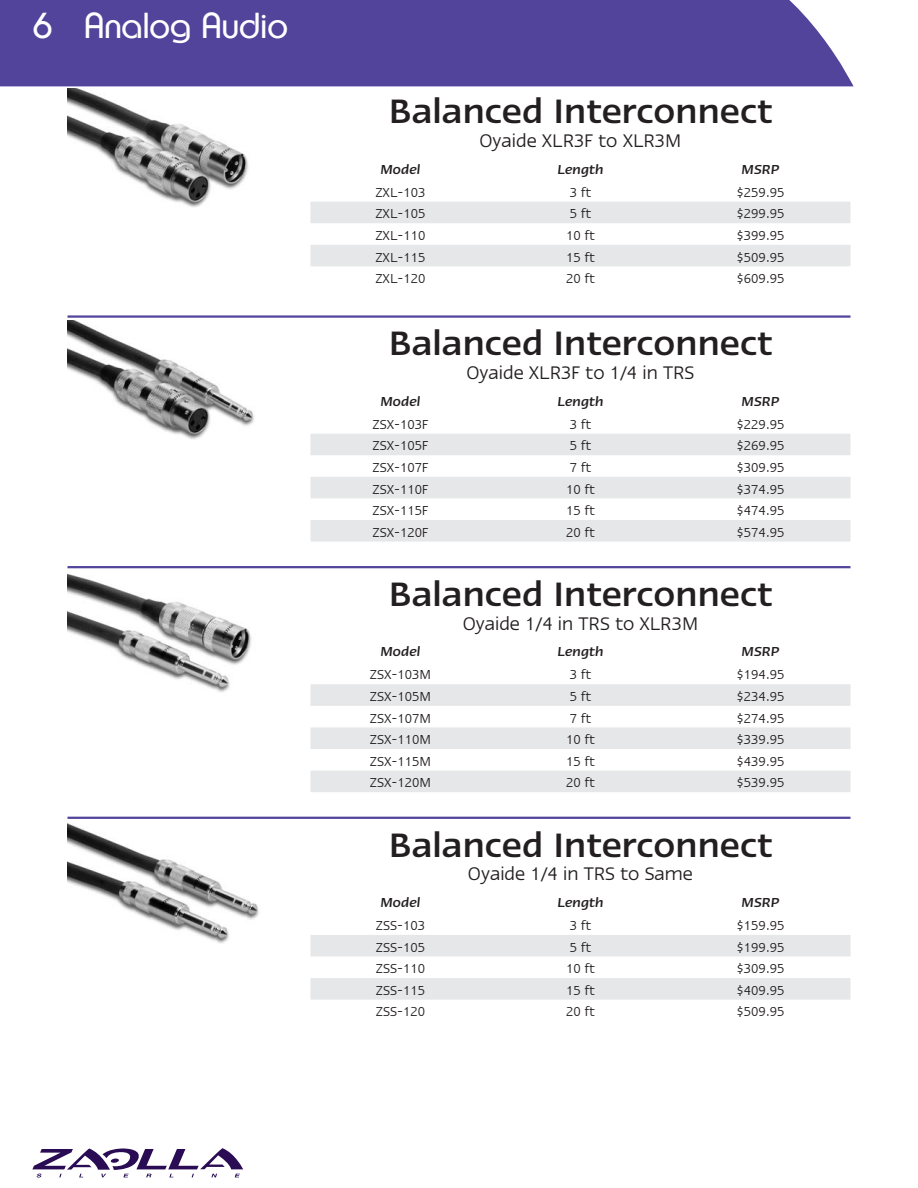
<style>
.page{position:relative;width:918px;height:1188px;background:#fff}
.page>*{position:absolute;margin:0;border:0;box-sizing:border-box;transform-origin:0 0}
.t1{font:500 39px "Linotype Ergo";color:#231f20}
.t2{font:33px "Belgium";color:#fff}
.t3{font:21px "Linotype Ergo";color:#231f20}
.t4{font:15px "Linotype Ergo";color:#231f20}
.t5{font:italic 500 15px "Linotype Ergo";color:#231f20}
</style>
<div class="page">
<svg style="left:32px;top:1148px;width:211px;height:30px"></svg>
<div style="left:0;top:0;width:854px;height:86px;background:#52439b"></div>
<svg style="left:310px;top:202px;width:540px;height:64px"></svg>
<hr style="left:68px;top:83px;width:782px;height:3px;background:#52439b">
<img style="left:68px;top:89px;width:180px;height:119px">
<svg style="left:310px;top:434px;width:540px;height:108px;fill:#e6e7e8"></svg>
<hr style="left:68px;top:315px;width:782px;height:3px;background:#52439b">
<img style="left:68px;top:321px;width:187px;height:119px">
<svg style="left:310px;top:684px;width:540px;height:108px;fill:#e6e7e8"></svg>
<hr style="left:68px;top:566px;width:782px;height:2px;background:#52439b">
<img style="left:68px;top:574px;width:184px;height:118px">
<svg style="left:310px;top:935px;width:540px;height:65px"></svg>
<hr style="left:68px;top:817px;width:782px;height:2px;background:#52439b">
<img style="left:68px;top:823px;width:191px;height:121px">
<h2 class="t2" style="left:32px;top:-1px;width:257px">6 Analog Audio</h2>
<h1 class="t1" style="left:389px;top:97px;width:385px">Balanced Interconnect</h1>
<h3 class="t3" style="left:479px;top:132px;width:204px">Oyaide XLR3F to XLR3M</h3>
<p class="t5" style="left:380px;top:164px;width:42px">Model</p>
<p class="t5" style="left:557px;top:164px;width:48px">Length</p>
<p class="t5" style="left:742px;top:164px;width:39px">MSRP</p>
<p class="t4" style="left:375px;top:186px;width:52px">ZXL-103</p>
<p class="t4" style="left:570px;top:186px;width:23px">3 ft</p>
<p class="t4" style="left:737px;top:186px;width:49px">$259.95</p>
<p class="t4" style="left:375px;top:208px;width:52px">ZXL-105</p>
<p class="t4" style="left:570px;top:208px;width:23px">5 ft</p>
<p class="t4" style="left:737px;top:208px;width:49px">$299.95</p>
<p class="t4" style="left:375px;top:229px;width:52px">ZXL-110</p>
<p class="t4" style="left:566px;top:229px;width:30px">10 ft</p>
<p class="t4" style="left:737px;top:229px;width:49px">$399.95</p>
<p class="t4" style="left:375px;top:251px;width:52px">ZXL-115</p>
<p class="t4" style="left:566px;top:251px;width:30px">15 ft</p>
<p class="t4" style="left:737px;top:251px;width:49px">$509.95</p>
<p class="t4" style="left:375px;top:272px;width:52px">ZXL-120</p>
<p class="t4" style="left:566px;top:272px;width:30px">20 ft</p>
<p class="t4" style="left:737px;top:272px;width:49px">$609.95</p>
<h1 class="t1" style="left:389px;top:329px;width:385px">Balanced Interconnect</h1>
<h3 class="t3" style="left:467px;top:364px;width:229px">Oyaide XLR3F to 1/4 in TRS</h3>
<p class="t5" style="left:380px;top:396px;width:42px">Model</p>
<p class="t5" style="left:557px;top:396px;width:48px">Length</p>
<p class="t5" style="left:742px;top:396px;width:39px">MSRP</p>
<p class="t4" style="left:373px;top:418px;width:57px">ZSX-103F</p>
<p class="t4" style="left:570px;top:418px;width:23px">3 ft</p>
<p class="t4" style="left:737px;top:418px;width:49px">$229.95</p>
<p class="t4" style="left:373px;top:440px;width:57px">ZSX-105F</p>
<p class="t4" style="left:570px;top:440px;width:23px">5 ft</p>
<p class="t4" style="left:737px;top:440px;width:49px">$269.95</p>
<p class="t4" style="left:373px;top:461px;width:57px">ZSX-107F</p>
<p class="t4" style="left:570px;top:461px;width:23px">7 ft</p>
<p class="t4" style="left:737px;top:461px;width:49px">$309.95</p>
<p class="t4" style="left:373px;top:483px;width:57px">ZSX-110F</p>
<p class="t4" style="left:566px;top:483px;width:30px">10 ft</p>
<p class="t4" style="left:737px;top:483px;width:49px">$374.95</p>
<p class="t4" style="left:373px;top:504px;width:57px">ZSX-115F</p>
<p class="t4" style="left:566px;top:504px;width:30px">15 ft</p>
<p class="t4" style="left:737px;top:504px;width:49px">$474.95</p>
<p class="t4" style="left:373px;top:526px;width:57px">ZSX-120F</p>
<p class="t4" style="left:566px;top:526px;width:30px">20 ft</p>
<p class="t4" style="left:737px;top:526px;width:49px">$574.95</p>
<h1 class="t1" style="left:389px;top:579px;width:385px">Balanced Interconnect</h1>
<h3 class="t3" style="left:463px;top:615px;width:237px">Oyaide 1/4 in TRS to XLR3M</h3>
<p class="t5" style="left:380px;top:646px;width:42px">Model</p>
<p class="t5" style="left:557px;top:646px;width:48px">Length</p>
<p class="t5" style="left:742px;top:646px;width:39px">MSRP</p>
<p class="t4" style="left:370px;top:669px;width:63px">ZSX-103M</p>
<p class="t4" style="left:570px;top:669px;width:23px">3 ft</p>
<p class="t4" style="left:737px;top:669px;width:49px">$194.95</p>
<p class="t4" style="left:370px;top:690px;width:63px">ZSX-105M</p>
<p class="t4" style="left:570px;top:690px;width:23px">5 ft</p>
<p class="t4" style="left:737px;top:690px;width:49px">$234.95</p>
<p class="t4" style="left:370px;top:712px;width:63px">ZSX-107M</p>
<p class="t4" style="left:570px;top:712px;width:23px">7 ft</p>
<p class="t4" style="left:737px;top:712px;width:49px">$274.95</p>
<p class="t4" style="left:370px;top:733px;width:63px">ZSX-110M</p>
<p class="t4" style="left:566px;top:733px;width:30px">10 ft</p>
<p class="t4" style="left:737px;top:733px;width:49px">$339.95</p>
<p class="t4" style="left:370px;top:755px;width:63px">ZSX-115M</p>
<p class="t4" style="left:566px;top:755px;width:30px">15 ft</p>
<p class="t4" style="left:737px;top:755px;width:49px">$439.95</p>
<p class="t4" style="left:370px;top:777px;width:63px">ZSX-120M</p>
<p class="t4" style="left:566px;top:777px;width:30px">20 ft</p>
<p class="t4" style="left:737px;top:777px;width:49px">$539.95</p>
<h1 class="t1" style="left:389px;top:830px;width:385px">Balanced Interconnect</h1>
<h3 class="t3" style="left:468px;top:865px;width:227px">Oyaide 1/4 in TRS to Same</h3>
<p class="t5" style="left:380px;top:897px;width:42px">Model</p>
<p class="t5" style="left:557px;top:897px;width:48px">Length</p>
<p class="t5" style="left:742px;top:897px;width:39px">MSRP</p>
<p class="t4" style="left:376px;top:919px;width:51px">ZSS-103</p>
<p class="t4" style="left:570px;top:919px;width:23px">3 ft</p>
<p class="t4" style="left:737px;top:919px;width:49px">$159.95</p>
<p class="t4" style="left:376px;top:941px;width:51px">ZSS-105</p>
<p class="t4" style="left:570px;top:941px;width:23px">5 ft</p>
<p class="t4" style="left:737px;top:941px;width:49px">$199.95</p>
<p class="t4" style="left:376px;top:963px;width:51px">ZSS-110</p>
<p class="t4" style="left:566px;top:963px;width:30px">10 ft</p>
<p class="t4" style="left:737px;top:963px;width:49px">$309.95</p>
<p class="t4" style="left:376px;top:984px;width:51px">ZSS-115</p>
<p class="t4" style="left:566px;top:984px;width:30px">15 ft</p>
<p class="t4" style="left:737px;top:984px;width:49px">$409.95</p>
<p class="t4" style="left:376px;top:1006px;width:51px">ZSS-120</p>
<p class="t4" style="left:566px;top:1006px;width:30px">20 ft</p>
<p class="t4" style="left:737px;top:1006px;width:49px">$509.95</p>
</div>
